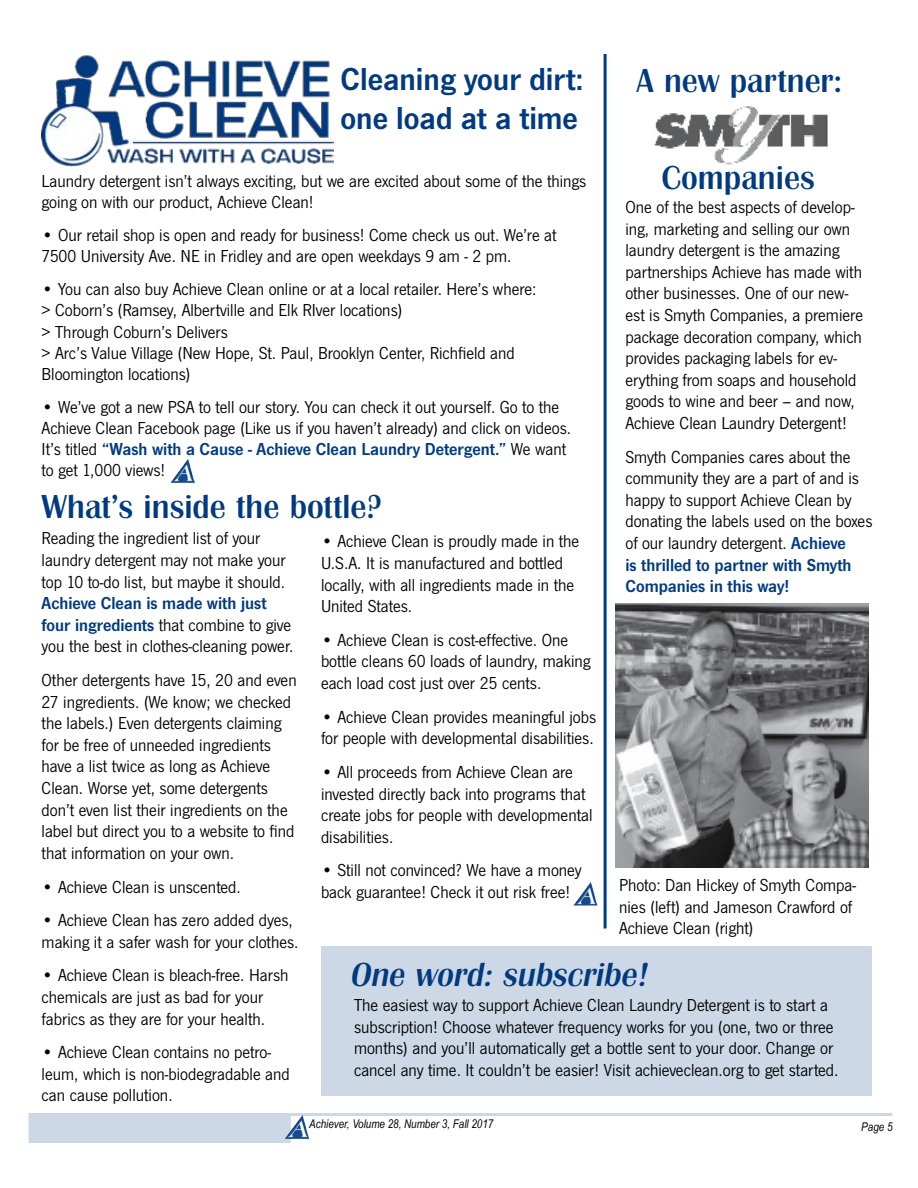
<style>
.page{position:relative;width:918px;height:1188px;background:#fff}
.page>*{position:absolute;margin:0;border:0;box-sizing:border-box;transform-origin:0 0}
.t1{font:500 34.5px "Britannic T";color:#013a81}
.t2{font:italic 500 34.5px "Britannic T";color:#013a81}
.t3{font:600 33px/39.6px "News Got T";color:#013a81}
.t4{font:18px/21.6px "News Got T";color:#000}
.t5{font:italic 12px "Arial Narrow";color:#000}
.s1{font-weight:600;color:#013a81}
</style>
<div class="page">
<div style="left:28px;top:1113px;width:263px;height:30px;background:#ccd8e6"></div>
<hr style="left:290px;top:1113px;width:602px;height:3px;background:#ccd8e6">
<img style="left:285px;top:1115px;width:24px;height:24px">
<img style="left:42px;top:55px;width:291px;height:112px">
<img style="left:171px;top:459px;width:24px;height:24px">
<img style="left:654px;top:106px;width:174px;height:59px">
<img style="left:615px;top:603px;width:254px;height:264px">
<hr style="left:604px;top:54px;width:3px;height:874px;background:#013a81">
<div style="left:322px;top:946px;width:550px;height:149px;background:#ccd8e6"></div>
<img style="left:573px;top:881px;width:24px;height:25px">
<h2 class="t3" style="left:340px;top:58px;width:245px">Cleaning your dirt: one load at a time</h2>
<h1 class="t1" style="left:637px;top:62px;width:207px">A new partner:</h1>
<h1 class="t1" style="left:662px;top:159px;width:155px">Companies</h1>
<p class="t4" style="left:42px;top:171px;width:546px;line-height:21px">Laundry detergent isn’t always exciting, but we are excited about some of the things going on with our product, Achieve Clean!</p>
<p class="t4" style="left:42px;top:225px;width:516px;line-height:21px">• Our retail shop is open and ready for business! Come check us out. We’re at<br>7500 University Ave. NE in Fridley and are open weekdays 9 am - 2 pm.</p>
<p class="t4" style="left:42px;top:279px;width:497px;line-height:21px">• You can also buy Achieve Clean online or at a local retailer. Here’s where: &gt; Coborn’s (Ramsey, Albertville and Elk RIver locations)<br>&gt; Through Coburn’s Delivers<br>&gt; Arc’s Value Village (New Hope, St. Paul, Brooklyn Center, Richfield and Bloomington locations)</p>
<p class="t4" style="left:42px;top:396px;width:531px;line-height:21px">• We’ve got a new PSA to tell our story. You can check it out yourself. Go to the Achieve Clean Facebook page (Like us if you haven’t already) and click on videos.<br>It’s titled <span class="s1">“Wash with a Cause - Achieve Clean Laundry Detergent.”</span> We want to get 1,000 views!</p>
<p class="t4" style="left:626px;top:196px;width:239px">One of the best aspects of develop&shy;ing, marketing and selling our own laundry detergent is the amazing partnerships Achieve has made with other businesses. One of our new&shy;est is Smyth Companies, a premiere package decoration company, which provides packaging labels for ev&shy;erything from soaps and household goods to wine and beer – and now, Achieve Clean Laundry Detergent!</p>
<p class="t4" style="left:626px;top:445px;width:248px">Smyth Companies cares about the community they are a part of and is happy to support Achieve Clean by donating the labels used on the boxes of our laundry detergent. <span class="s1">Achieve<br>is thrilled to partner with Smyth<br>Companies in this way!</span></p>
<h1 class="t1" style="left:42px;top:488px;width:342px">What’s inside the bottle?</h1>
<p class="t4" style="left:321px;top:530px;width:260px">• Achieve Clean is proudly made in the<br>U.S.A. It is manufactured and bottled locally, with all ingredients made in the<br>United States.</p>
<p class="t4" style="left:321px;top:629px;width:271px">• Achieve Clean is cost-effective. One bottle cleans 60 loads of laundry, making each load cost just over 25 cents.</p>
<p class="t4" style="left:321px;top:705px;width:277px">• Achieve Clean provides meaningful jobs for people with developmental disabilities.</p>
<p class="t4" style="left:321px;top:761px;width:273px">• All proceeds from Achieve Clean are invested directly back into programs that create jobs for people with developmental disabilities.</p>
<p class="t4" style="left:321px;top:859px;width:262px">• Still not convinced? We have a money back guarantee! Check it out risk free!</p>
<p class="t4" style="left:42px;top:527px;width:246px">Reading the ingredient list of your laundry detergent may not make your top 10 to-do list, but maybe it should.</p>
<p class="t4" style="left:42px;top:592px;width:253px"><span class="s1">Achieve Clean is made with just four ingredients</span> that combine to give you the best in clothes-cleaning power.</p>
<p class="t4" style="left:42px;top:669px;width:257px">Other detergents have 15, 20 and even 27 ingredients. (We know; we checked the labels.) Even detergents claiming for be free of unneeded ingredients have a list twice as long as Achieve Clean. Worse yet, some detergents don’t even list their ingredients on the label but direct you to a website to find that information on your own.</p>
<p class="t4" style="left:42px;top:875px;width:201px">• Achieve Clean is unscented.</p>
<p class="t4" style="left:42px;top:909px;width:258px">• Achieve Clean has zero added dyes, making it a safer wash for your clothes.</p>
<p class="t4" style="left:42px;top:964px;width:248px">• Achieve Clean is bleach-free. Harsh chemicals are just as bad for your fabrics as they are for your health.</p>
<p class="t4" style="left:42px;top:1041px;width:250px">• Achieve Clean contains no petro&shy;leum, which is non-biodegradable and can cause pollution.</p>
<p class="t4" style="left:619px;top:874px;width:238px">Photo: Dan Hickey of Smyth Compa&shy;nies (left) and Jameson Crawford of<br>Achieve Clean (right)</p>
<h1 class="t2" style="left:350px;top:956px;width:306px">One word: subscribe!</h1>
<p class="t4" style="left:354px;top:994px;width:486px">The easiest way to support Achieve Clean Laundry Detergent is to start a subscription! Choose whatever frequency works for you (one, two or three months) and you’ll automatically get a bottle sent to your door. Change or cancel any time. It couldn’t be easier! Visit achieveclean.org to get started.</p>
<p class="t5" style="left:309px;top:1115px;width:186px">Achiever, Volume 28, Number 3, Fall 2017</p>
<p class="t5" style="left:861px;top:1118px;width:33px">Page 5</p>
</div>
